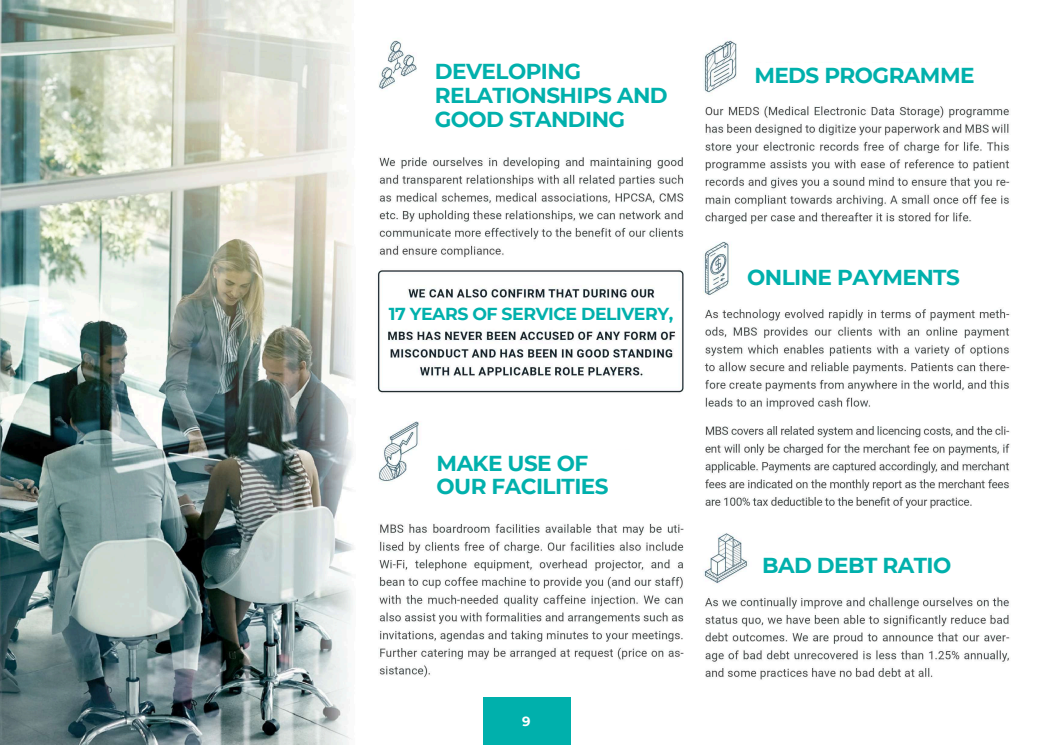
<style>
.page{position:relative;width:1053px;height:745px;background:#fff}
.page>*{position:absolute;margin:0;border:0;box-sizing:border-box;transform-origin:0 0}
.t1{font:700 21.6px/23.9px "Montserrat";letter-spacing:-.025em;color:#00b0ac}
.t2{font:700 17.32px "Montserrat";letter-spacing:-.025em;color:#00b0ac}
.t3{font:700 13.2px "Montserrat";color:#fff}
</style>
<div class="page">
<img style="left:377px;top:40px;width:633px;height:704px">
<img style="left:0;top:0;width:354px;height:744px">
<div style="left:482px;top:697px;width:88px;height:47px;background:#00b0ac"></div>
<div style="left:431px;top:59px;width:266px;height:81px;background:#fff"></div>
<div style="left:750px;top:63px;width:266px;height:33px;background:#fff"></div>
<div style="left:743px;top:264px;width:266px;height:31px;background:#fff"></div>
<div style="left:433px;top:450px;width:265px;height:54px;background:#fff"></div>
<div style="left:758px;top:552px;width:266px;height:35px;background:#fff"></div>
<div style="left:381px;top:301px;width:299px;height:26px;background:#fff"></div>
<p class="t1" style="left:435px;top:59px;width:234px">DEVELOPING<br>RELATIONSHIPS AND<br>GOOD STANDING</p>
<p class="t1" style="left:754px;top:64px;width:222px">MEDS PROGRAMME</p>
<p class="t2" style="left:389px;top:303px;width:286px">17 YEARS OF SERVICE DELIVERY,</p>
<p class="t1" style="left:436px;top:450px;width:173px">MAKE USE OF<br>OUR FACILITIES</p>
<p class="t3" style="left:522px;top:712px;width:10px">9</p>
<p class="t1" style="left:747px;top:265px;width:214px">ONLINE PAYMENTS</p>
<p class="t1" style="left:762px;top:553px;width:190px">BAD DEBT RATIO</p>
</div>
